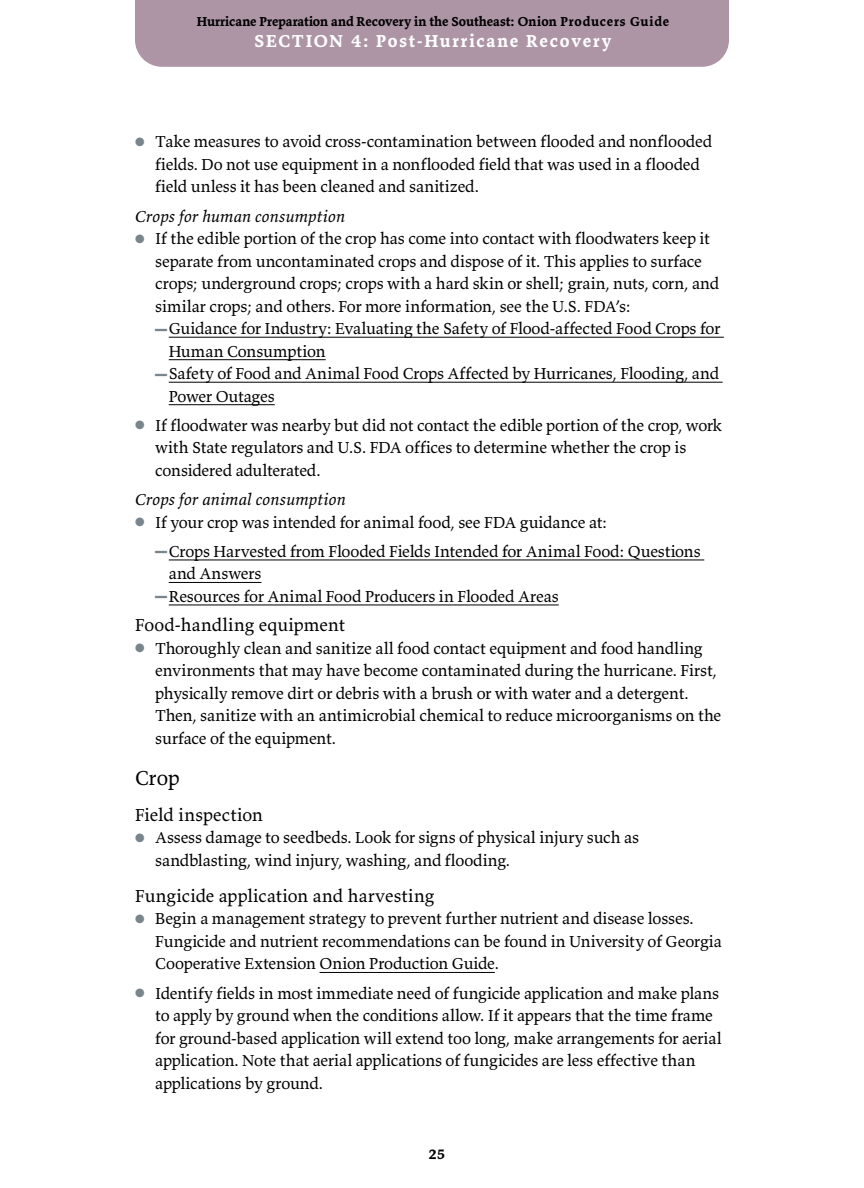
<style>
.page{position:relative;width:864px;height:1188px;background:#fff}
.page>*{position:absolute;margin:0;border:0;box-sizing:border-box;transform-origin:0 0}
.t1{font:21px "Valkyrie T3";color:#000}
.t2{font:18px "Valkyrie T3";letter-spacing:.005em;color:#000}
.t3{font:700 18px "Valkyrie T3";letter-spacing:.1em;color:#fff}
.t4{font:16.5px/22.5px "Valkyrie T3";letter-spacing:-.01em;color:#000}
.t5{font:italic 16.5px "Valkyrie T3";letter-spacing:.01em;color:#000}
.t6{font:700 15px "Valkyrie T3";color:#000}
.t7{font:700 13.5px "Valkyrie T3";letter-spacing:.005em;color:#000}
.s1{color:#79858d}
.s2{font-family:"Times New Roman";font-size:12px;color:#79858d}
</style>
<div class="page">
<div style="left:135px;top:0;width:594px;height:67px;background:#ad95a6"></div>
<hr style="left:169px;top:337px;width:555px;height:1px;background:#000">
<hr style="left:169px;top:359px;width:157px;height:1px;background:#000">
<hr style="left:169px;top:382px;width:554px;height:1px;background:#000">
<hr style="left:169px;top:404px;width:106px;height:1px;background:#000">
<hr style="left:169px;top:560px;width:535px;height:1px;background:#000">
<hr style="left:169px;top:582px;width:92px;height:1px;background:#000">
<hr style="left:169px;top:605px;width:390px;height:1px;background:#000">
<hr style="left:320px;top:972px;width:175px;height:1px;background:#000">
<p class="t7" style="left:197px;top:13px;width:474px">Hurricane Preparation and Recovery in the Southeast: Onion Producers Guide</p>
<p class="t3" style="left:255px;top:30px;width:358px">SECTION 4: Post-Hurricane Recovery</p>
<p class="t4" style="left:155px;top:130px;width:558px;text-indent:-20px"><span class="s1">●</span> Take measures to avoid cross-contamination between flooded and nonflooded fields. Do not use equipment in a nonflooded field that was used in a flooded field unless it has been cleaned and sanitized.</p>
<p class="t5" style="left:135px;top:206px;width:212px">Crops for human consumption</p>
<p class="t4" style="left:135px;top:227px;width:577px"><span class="s1">●</span> If the edible portion of the crop has come into contact with floodwaters keep it</p>
<p class="t4" style="left:155px;top:249px;width:548px">separate from uncontaminated crops and dispose of it. This applies to surface</p>
<p class="t4" style="left:155px;top:272px;width:566px">crops; underground crops; crops with a hard skin or shell; grain, nuts, corn, and</p>
<p class="t4" style="left:155px;top:294px;width:477px">similar crops; and others. For more information, see the U.S. FDA’s:</p>
<p class="t4" style="left:155px;top:317px;width:567px"><span class="s2">▬</span>Guidance for Industry: Evaluating the Safety of Flood-affected Food Crops for</p>
<p class="t4" style="left:169px;top:339px;width:158px">Human Consumption</p>
<p class="t4" style="left:155px;top:362px;width:565px"><span class="s2">▬</span>Safety of Food and Animal Food Crops Affected by Hurricanes, Flooding, and</p>
<p class="t4" style="left:169px;top:384px;width:108px">Power Outages</p>
<p class="t4" style="left:155px;top:414px;width:568px;text-indent:-20px"><span class="s1">●</span> If floodwater was nearby but did not contact the edible portion of the crop, work with State regulators and U.S. FDA offices to determine whether the crop is considered adulterated.</p>
<p class="t5" style="left:135px;top:489px;width:212px">Crops for animal consumption</p>
<p class="t4" style="left:155px;top:507px;width:547px;line-height:29.2px;text-indent:-20px"><span class="s1">●</span> If your crop was intended for animal food, see FDA guidance at:<br><span class="s2">▬</span>Crops Harvested from Flooded Fields Intended for Animal Food: Questions</p>
<p class="t4" style="left:155px;top:562px;width:405px;text-indent:14px">and Answers<br><span class="s2">▬</span>Resources for Animal Food Producers in Flooded Areas</p>
<p class="t2" style="left:135px;top:614px;width:212px">Food-handling equipment</p>
<p class="t4" style="left:155px;top:636px;width:568px;text-indent:-20px"><span class="s1">●</span> Thoroughly clean and sanitize all food contact equipment and food handling environments that may have become contaminated during the hurricane. First, physically remove dirt or debris with a brush or with water and a detergent.<br>Then, sanitize with an antimicrobial chemical to reduce microorganisms on the surface of the equipment.</p>
<p class="t1" style="left:135px;top:764px;width:46px">Crop</p>
<p class="t2" style="left:135px;top:803px;width:130px">Field inspection</p>
<p class="t4" style="left:155px;top:826px;width:486px;text-indent:-20px"><span class="s1">●</span> Assess damage to seedbeds. Look for signs of physical injury such as sandblasting, wind injury, washing, and flooding.</p>
<p class="t2" style="left:135px;top:884px;width:301px">Fungicide application and harvesting</p>
<p class="t4" style="left:155px;top:907px;width:568px;text-indent:-20px"><span class="s1">●</span> Begin a management strategy to prevent further nutrient and disease losses.<br>Fungicide and nutrient recommendations can be found in University of Georgia<br>Cooperative Extension Onion Production Guide.</p>
<p class="t4" style="left:155px;top:981px;width:568px;text-indent:-20px"><span class="s1">●</span> Identify fields in most immediate need of fungicide application and make plans to apply by ground when the conditions allow. If it appears that the time frame for ground-based application will extend too long, make arrangements for aerial application. Note that aerial applications of fungicides are less effective than applications by ground.</p>
<p class="t6" style="left:429px;top:1144px;width:17px">25</p>
</div>
